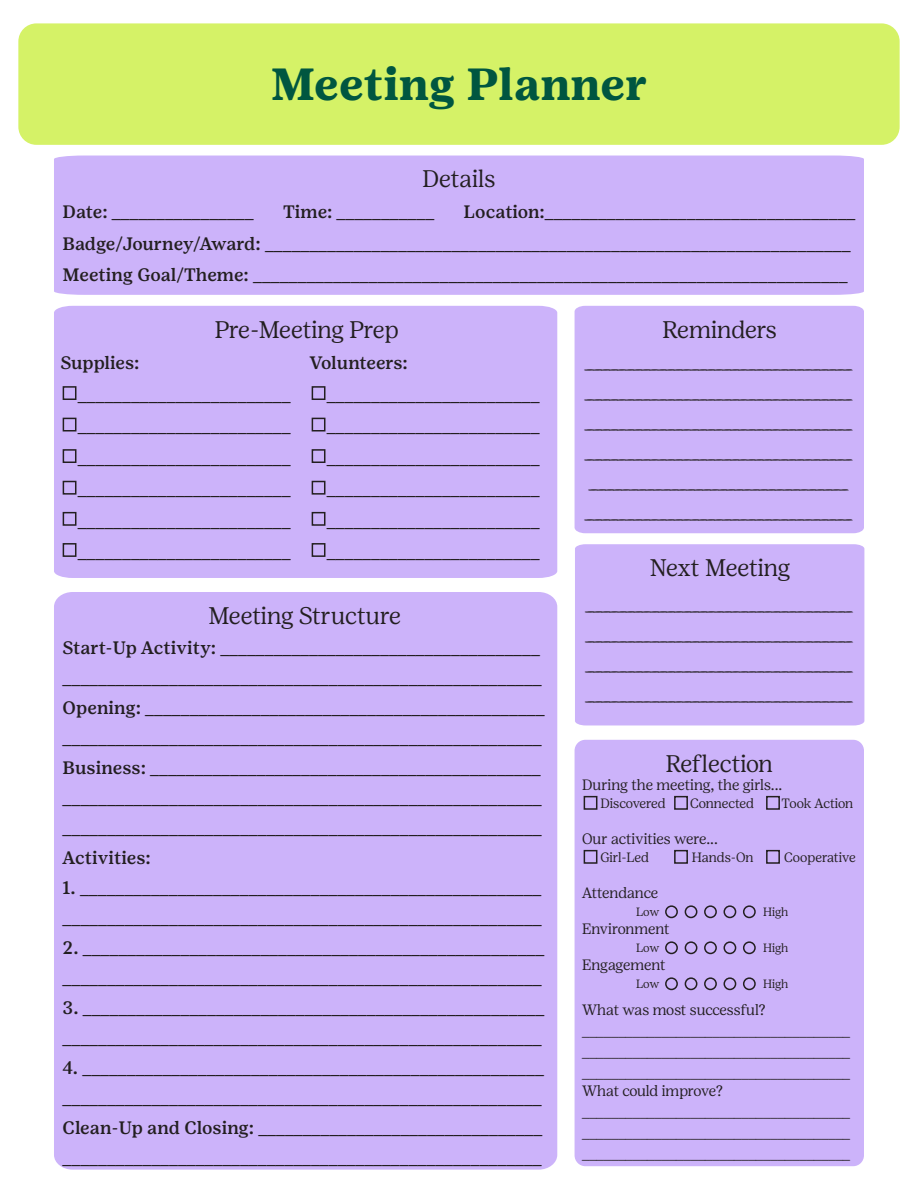
<style>
.page{position:relative;width:918px;height:1188px;background:#fff}
.page>*{position:absolute;margin:0;border:0;box-sizing:border-box;transform-origin:0 0}
.t1{font:700 45px "Girl Scout Text";color:#005640}
.t2{font:24px/30px "Thin Mint Script";color:#231f20}
.t3{font:300 24px "Girl Scout Display";color:#231f20}
.t4{font:500 18px/30px "Girl Scout Text";color:#231f20}
.t5{font:500 18px "Girl Scout Text";letter-spacing:-.02em;color:#231f20}
.t6{font:300 15px/21px "Girl Scout Display";letter-spacing:-.005em;color:#231f20;text-align:justify}
.t7{font:300 13.5px "Girl Scout Display";color:#231f20}
.t8{font:300 13.5px "Girl Scout Display";letter-spacing:-.02em;color:#231f20}
.t9{font:300 12px "Girl Scout Display";color:#231f20}
</style>
<div class="page">
<div style="left:54px;top:156px;width:810px;height:139px;background:#ccb3fa"></div>
<div style="left:54px;top:306px;width:503px;height:272px;background:#ccb3fa"></div>
<div style="left:575px;top:306px;width:289px;height:227px;background:#ccb3fa"></div>
<div style="left:54px;top:592px;width:503px;height:578px;background:#ccb3fa"></div>
<div style="left:575px;top:544px;width:289px;height:181px;background:#ccb3fa"></div>
<div style="left:575px;top:740px;width:289px;height:426px;background:#ccb3fa;border-radius:11px"></div>
<div style="left:63px;top:386px;width:13px;height:14px;border:2px solid #231f20"></div>
<div style="left:63px;top:418px;width:13px;height:14px;border:2px solid #231f20"></div>
<div style="left:63px;top:449px;width:13px;height:14px;border:2px solid #231f20"></div>
<div style="left:63px;top:543px;width:13px;height:14px;border:2px solid #231f20"></div>
<div style="left:63px;top:481px;width:13px;height:14px;border:2px solid #231f20"></div>
<div style="left:63px;top:512px;width:13px;height:14px;border:2px solid #231f20"></div>
<div style="left:312px;top:386px;width:13px;height:14px;border:2px solid #231f20"></div>
<div style="left:312px;top:418px;width:13px;height:14px;border:2px solid #231f20"></div>
<div style="left:312px;top:449px;width:13px;height:14px;border:2px solid #231f20"></div>
<div style="left:312px;top:543px;width:13px;height:14px;border:2px solid #231f20"></div>
<div style="left:312px;top:481px;width:13px;height:14px;border:2px solid #231f20"></div>
<div style="left:312px;top:512px;width:13px;height:14px;border:2px solid #231f20"></div>
<div style="left:584px;top:796px;width:13px;height:14px;border:2px solid #231f20"></div>
<div style="left:674px;top:796px;width:14px;height:14px;border:2px solid #231f20"></div>
<div style="left:766px;top:796px;width:14px;height:14px;border:2px solid #231f20"></div>
<div style="left:584px;top:850px;width:13px;height:14px;border:2px solid #231f20"></div>
<div style="left:674px;top:850px;width:14px;height:14px;border:2px solid #231f20"></div>
<div style="left:766px;top:850px;width:14px;height:14px;border:2px solid #231f20"></div>
<div style="left:665px;top:905px;width:13px;height:13px;border:2px solid #231f20;border-radius:50%"></div>
<div style="left:685px;top:905px;width:12px;height:13px;border:2px solid #231f20;border-radius:50%"></div>
<div style="left:704px;top:905px;width:13px;height:13px;border:2px solid #231f20;border-radius:50%"></div>
<div style="left:724px;top:905px;width:12px;height:13px;border:2px solid #231f20;border-radius:50%"></div>
<div style="left:743px;top:905px;width:13px;height:13px;border:2px solid #231f20;border-radius:50%"></div>
<div style="left:665px;top:941px;width:13px;height:13px;border:2px solid #231f20;border-radius:50%"></div>
<div style="left:685px;top:941px;width:12px;height:13px;border:2px solid #231f20;border-radius:50%"></div>
<div style="left:704px;top:941px;width:13px;height:13px;border:2px solid #231f20;border-radius:50%"></div>
<div style="left:724px;top:941px;width:12px;height:13px;border:2px solid #231f20;border-radius:50%"></div>
<div style="left:743px;top:941px;width:13px;height:13px;border:2px solid #231f20;border-radius:50%"></div>
<div style="left:665px;top:977px;width:13px;height:13px;border:2px solid #231f20;border-radius:50%"></div>
<div style="left:685px;top:977px;width:12px;height:13px;border:2px solid #231f20;border-radius:50%"></div>
<div style="left:704px;top:977px;width:13px;height:13px;border:2px solid #231f20;border-radius:50%"></div>
<div style="left:724px;top:977px;width:12px;height:13px;border:2px solid #231f20;border-radius:50%"></div>
<div style="left:743px;top:977px;width:13px;height:13px;border:2px solid #231f20;border-radius:50%"></div>
<div style="left:18px;top:23px;width:882px;height:122px;background:#d5f267;border-radius:18px"></div>
<p class="t1" style="left:270px;top:58px;width:379px">Meeting Planner</p>
<p class="t3" style="left:423px;top:165px;width:74px">Details</p>
<p class="t4" style="left:63px;top:197px;width:193px">Date: ________________</p>
<p class="t4" style="left:283px;top:197px;width:153px">Time: ___________</p>
<p class="t4" style="left:464px;top:197px;width:393px">Location:___________________________________</p>
<p class="t4" style="left:63px;top:228px;width:790px">Badge/Journey/Award: __________________________________________________________________</p>
<p class="t4" style="left:63px;top:260px;width:787px">Meeting Goal/Theme: ___________________________________________________________________</p>
<p class="t3" style="left:215px;top:317px;width:185px">Pre-Meeting Prep</p>
<p class="t3" style="left:662px;top:317px;width:116px">Reminders</p>
<p class="t2" style="left:586px;top:345px;width:268px">_________________________________ _________________________________ _________________________________ _________________________________ ________________________________ _________________________________</p>
<p class="t4" style="left:60px;top:348px;width:81px">Supplies:</p>
<p class="t4" style="left:78px;top:380px;width:214px">________________________</p>
<p class="t4" style="left:78px;top:411px;width:214px">________________________</p>
<p class="t4" style="left:78px;top:443px;width:214px">________________________</p>
<p class="t4" style="left:78px;top:474px;width:214px">________________________</p>
<p class="t4" style="left:78px;top:506px;width:214px">________________________</p>
<p class="t4" style="left:78px;top:537px;width:214px">________________________</p>
<p class="t5" style="left:309px;top:353px;width:100px">Volunteers:</p>
<p class="t4" style="left:327px;top:380px;width:214px">________________________</p>
<p class="t4" style="left:327px;top:411px;width:214px">________________________</p>
<p class="t4" style="left:327px;top:443px;width:214px">________________________</p>
<p class="t4" style="left:327px;top:474px;width:214px">________________________</p>
<p class="t4" style="left:327px;top:506px;width:214px">________________________</p>
<p class="t4" style="left:327px;top:537px;width:214px">________________________</p>
<p class="t3" style="left:650px;top:554px;width:142px">Next Meeting</p>
<p class="t3" style="left:208px;top:602px;width:194px">Meeting Structure</p>
<p class="t4" style="left:63px;top:632px;width:481px">Start-Up Activity: ____________________________________ ______________________________________________________</p>
<p class="t4" style="left:63px;top:692px;width:484px">Opening: _____________________________________________ ______________________________________________________</p>
<p class="t4" style="left:63px;top:752px;width:481px;text-align:justify">Business: ____________________________________________ ______________________________________________________ ______________________________________________________</p>
<p class="t4" style="left:63px;top:842px;width:90px">Activities:</p>
<p class="t4" style="left:63px;top:872px;width:481px">1. ____________________________________________________ ______________________________________________________</p>
<p class="t4" style="left:63px;top:932px;width:483px">2. ____________________________________________________ ______________________________________________________</p>
<p class="t4" style="left:63px;top:992px;width:483px">3. ____________________________________________________ ______________________________________________________</p>
<p class="t4" style="left:63px;top:1052px;width:483px">4. ____________________________________________________</p>
<p class="t4" style="left:63px;top:1082px;width:481px">______________________________________________________</p>
<p class="t4" style="left:63px;top:1112px;width:481px">Clean-Up and Closing: ________________________________ ______________________________________________________</p>
<p class="t2" style="left:587px;top:586px;width:268px;text-align:justify">_________________________________ _________________________________ _________________________________ _________________________________</p>
<p class="t3" style="left:666px;top:750px;width:109px">Reflection</p>
<p class="t6" style="left:582px;top:774px;width:202px">During the meeting, the girls...</p>
<p class="t7" style="left:600px;top:796px;width:67px">Discovered</p>
<p class="t7" style="left:690px;top:796px;width:66px">Connected</p>
<p class="t8" style="left:782px;top:796px;width:73px">Took Action</p>
<p class="t6" style="left:582px;top:828px;width:137px">Our activities were...</p>
<p class="t7" style="left:600px;top:850px;width:50px">Girl-Led</p>
<p class="t7" style="left:692px;top:850px;width:63px">Hands-On</p>
<p class="t7" style="left:784px;top:850px;width:73px">Cooperative</p>
<p class="t6" style="left:582px;top:882px;width:78px">Attendance</p>
<p class="t9" style="left:636px;top:905px;width:25px">Low</p>
<p class="t9" style="left:763px;top:905px;width:27px">High</p>
<p class="t6" style="left:582px;top:918px;width:89px">Environment</p>
<p class="t9" style="left:636px;top:941px;width:25px">Low</p>
<p class="t9" style="left:763px;top:941px;width:27px">High</p>
<p class="t6" style="left:582px;top:954px;width:85px">Engagement</p>
<p class="t9" style="left:636px;top:977px;width:25px">Low</p>
<p class="t9" style="left:763px;top:977px;width:27px">High</p>
<p class="t6" style="left:582px;top:999px;width:185px">What was most successful?</p>
<p class="t6" style="left:582px;top:1020px;width:270px">_____________________________________ _____________________________________ _____________________________________</p>
<p class="t6" style="left:582px;top:1080px;width:142px">What could improve?</p>
<p class="t6" style="left:582px;top:1101px;width:270px">_____________________________________ _____________________________________ _____________________________________</p>
</div>
